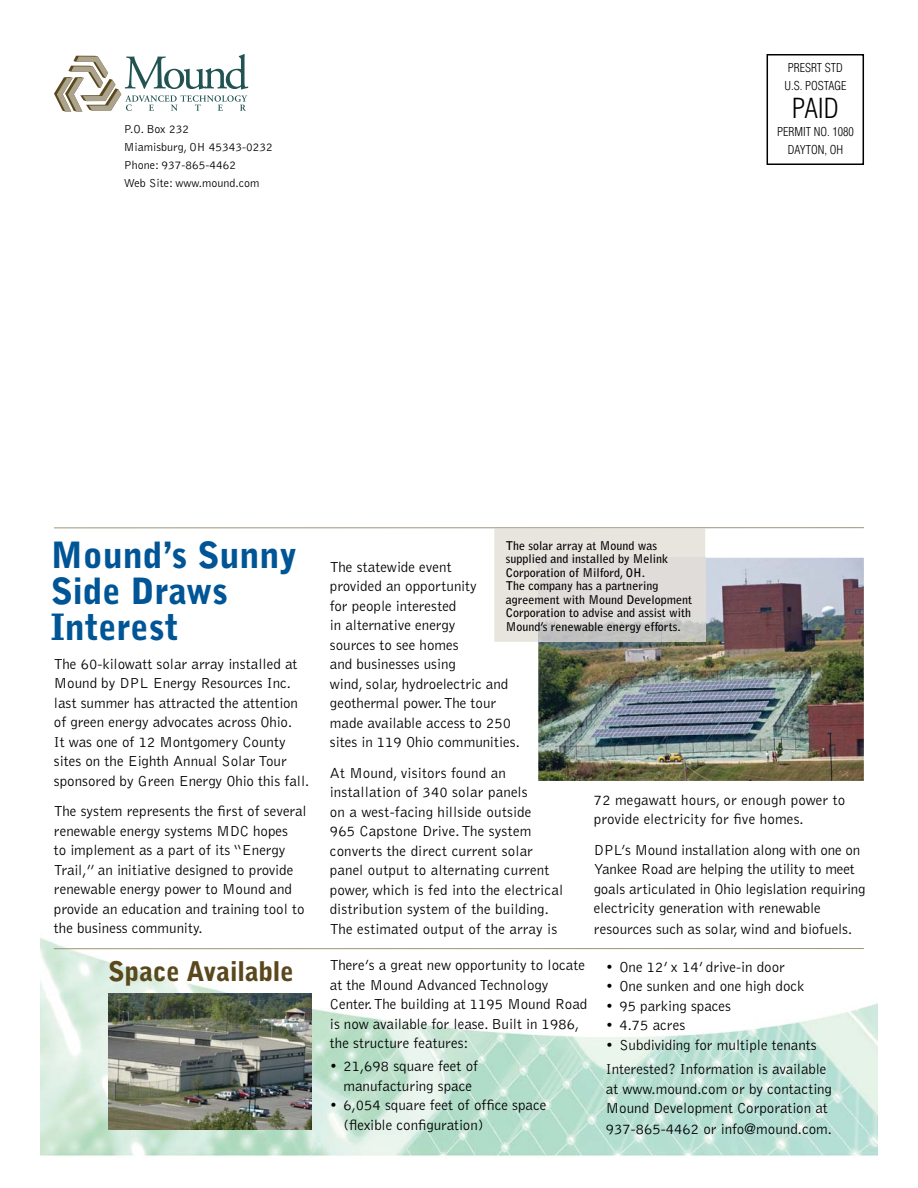
<style>
.page{position:relative;width:918px;height:1188px;background:#fff}
.page>*{position:absolute;margin:0;border:0;box-sizing:border-box;transform-origin:0 0}
.t1{font:900 36px/36px "Bell Gothic";color:#005596}
.t2{font:900 27px "Bell Gothic";color:#5a481c}
.t3{font:300 condensed 27px "Helvetica";color:#000}
.t4{font:300 15px/19.5px "Bell Gothic";color:#000}
.t5{font:700 12px/13.5px "Bell Gothic";color:#000}
.t6{font:300 12px/18px "Bell Gothic";color:#000}
.t7{font:300 condensed 12px/18px "Helvetica";color:#000}
</style>
<div class="page">
<img style="left:40px;top:938px;width:838px;height:219px">
<div style="left:767px;top:54px;width:97px;height:111px;border:2px solid #000"></div>
<svg style="left:54px;top:54px;width:194px;height:58px"></svg>
<img style="left:109px;top:994px;width:203px;height:136px">
<img style="left:538px;top:558px;width:326px;height:223px">
<div style="left:494px;top:529px;width:211px;height:113px;background:#e8e5df"></div>
<img style="left:538px;top:558px;width:167px;height:84px">
<hr style="left:54px;top:948px;width:810px;height:1px;background:#9d9578">
<hr style="left:54px;top:527px;width:810px;height:1px;background:#9d9578">
<p class="t6" style="left:124px;top:121px;width:150px">P.O. Box 232<br>Miamisburg, OH 45343-0232<br>Phone: 937-865-4462<br>Web Site: www.mound.com</p>
<p class="t7" style="left:784px;top:59px;width:64px">PRESRT STD<br>U.S. POSTAGE</p>
<h2 class="t3" style="left:792px;top:98px;width:49px">PAID</h2>
<p class="t7" style="left:777px;top:124px;width:78px;text-align:center">PERMIT NO. 1080<br>DAYTON, OH</p>
<h1 class="t1" style="left:51px;top:539px;width:248px">Mound’s Sunny<br>Side Draws<br>Interest</h1>
<p class="t4" style="left:54px;top:655px;width:257px">The 60-kilowatt solar array installed at Mound by DPL Energy Resources Inc. last summer has attracted the attention of green energy advocates across Ohio.<br>It was one of 12 Montgomery County sites on the Eighth Annual Solar Tour sponsored by Green Energy Ohio this fall.</p>
<p class="t4" style="left:54px;top:802px;width:254px">The system represents the first of several renewable energy systems MDC hopes<br>to implement as a part of its “Energy Trail,” an initiative designed to provide renewable energy power to Mound and provide an education and training tool to the business community.</p>
<p class="t5" style="left:506px;top:540px;width:188px">The solar array at Mound was supplied and installed by Melink<br>Corporation of Milford, OH.<br>The company has a partnering agreement with Mound Development<br>Corporation to advise and assist with<br>Mound’s renewable energy efforts.</p>
<p class="t4" style="left:330px;top:558px;width:192px">The statewide event<br>provided an opportunity<br>for people interested<br>in alternative energy<br>sources to see homes<br>and businesses using<br>wind, solar, hydroelectric and geothermal power. The tour made available access to 250 sites in 119 Ohio communities.</p>
<p class="t4" style="left:330px;top:764px;width:235px">At Mound, visitors found an installation of 340 solar panels<br>on a west-facing hillside outside<br>965 Capstone Drive. The system converts the direct current solar panel output to alternating current power, which is fed into the electrical distribution system of the building.<br>The estimated output of the array is</p>
<p class="t4" style="left:594px;top:791px;width:253px">72 megawatt hours, or enough power to provide electricity for five homes.</p>
<p class="t4" style="left:594px;top:841px;width:273px">DPL’s Mound installation along with one on Yankee Road are helping the utility to meet goals articulated in Ohio legislation requiring electricity generation with renewable resources such as solar, wind and biofuels.</p>
<p class="t4" style="left:330px;top:957px;width:259px">There’s a great new opportunity to locate at the Mound Advanced Technology Center. The building at 1195 Mound Road is now available for lease. Built in 1986, the structure features:</p>
<p class="t4" style="left:330px;top:1057px;width:150px;text-align:center">• 21,698 square feet of manufacturing space</p>
<p class="t4" style="left:343px;top:1096px;width:205px;text-indent:-14px">• 6,054 square feet of office space (flexible configuration)</p>
<h2 class="t2" style="left:108px;top:961px;width:187px">Space Available</h2>
<p class="t4" style="left:606px;top:958px;width:181px">• One 12’ x 14’ drive-in door</p>
<p class="t4" style="left:606px;top:977px;width:200px">• One sunken and one high dock</p>
<p class="t4" style="left:606px;top:997px;width:127px">• 95 parking spaces</p>
<p class="t4" style="left:606px;top:1016px;width:81px">• 4.75 acres</p>
<p class="t4" style="left:606px;top:1033px;width:222px;line-height:24.9px">• Subdividing for multiple tenants<br>Interested? Information is available</p>
<p class="t4" style="left:606px;top:1080px;width:228px;line-height:20px">at www.mound.com or by contacting<br>Mound Development Corporation at<br>937-865-4462 or info@mound.com.</p>
</div>
